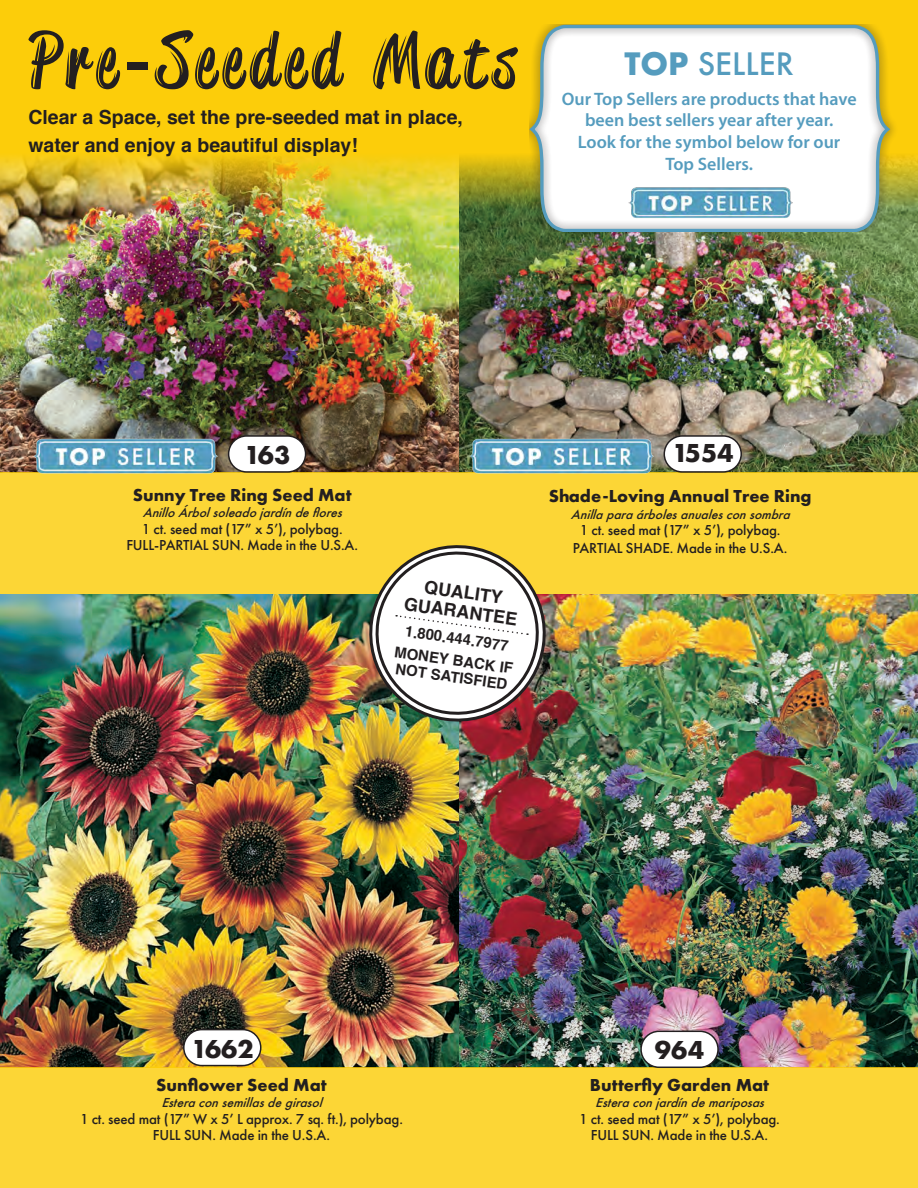
<style>
.page{position:relative;width:918px;height:1188px;background:#fff}
.page>*{position:absolute;margin:0;border:0;box-sizing:border-box;transform-origin:0 0}
.t1{font:84px "Ateeca";letter-spacing:.04em;color:#231f20}
.t2{font:500 30px "Futura";color:#559cbe}
.t3{font:700 27px "Futura PT";color:#231f20}
.t4{font:700 19.5px "Helvetica";color:#231f20}
.t5{font:600 18px/21.6px "Myriad Pro";color:#559cbe;text-align:center}
.t6{font:700 18px "Futura PT";color:#231f20}
.t7{font:700 18px "Helvetica";color:#231f20}
.t8{font:500 15px "Futura PT";letter-spacing:-.01em;color:#231f20}
.t9{font:700 15px "Helvetica";color:#231f20}
.t10{font:italic 500 12px "Futura";color:#231f20}
.s1{font-family:"Helvetica"}
.s2{font-weight:700}
</style>
<div class="page">
<img style="left:0;top:594px;width:918px;height:473px">
<img style="left:0;top:209px;width:459px;height:264px">
<img style="left:459px;top:209px;width:459px;height:264px">
<img style="left:0;top:0;width:918px;height:209px">
<div style="left:0;top:473px;width:918px;height:121px;background:#fcd636"></div>
<div style="left:0;top:1067px;width:918px;height:121px;background:#fcd636"></div>
<div style="left:229px;top:436px;width:77px;height:36px;background:#fff;border-radius:18px"></div>
<div style="left:228px;top:435px;width:78px;height:38px;border:2px solid #231f20;border-radius:18px"></div>
<div style="left:664px;top:436px;width:77px;height:36px;background:#fff;border-radius:18px"></div>
<div style="left:664px;top:435px;width:78px;height:38px;border:2px solid #231f20;border-radius:18px"></div>
<div style="left:184px;top:1030px;width:77px;height:36px;background:#fff;border-radius:18px"></div>
<div style="left:183px;top:1029px;width:79px;height:37px;border:2px solid #231f20;border-radius:18px"></div>
<div style="left:641px;top:1031px;width:77px;height:36px;background:#fff;border-radius:18px"></div>
<div style="left:640px;top:1031px;width:79px;height:37px;border:2px solid #231f20;border-radius:18px"></div>
<img style="left:27px;top:437px;width:196px;height:37px">
<img style="left:463px;top:437px;width:196px;height:37px">
<div style="left:529px;top:25px;width:369px;height:207px;background:#231f20;opacity:.75"></div>
<svg style="left:529px;top:25px;width:361px;height:207px"></svg>
<img style="left:362px;top:545px;width:191px;height:181px">
<img style="left:624px;top:185px;width:173px;height:44px">
<p class="t1" style="left:28px;top:27px;width:491px">Pre<span class="s1">-</span>Seeded Mats</p>
<p class="t4" style="left:28px;top:101px;width:436px">Clear a Space, set the pre-seeded mat in place,</p>
<p class="t4" style="left:28px;top:130px;width:331px">water and enjoy a beautiful display!</p>
<p class="t2" style="left:625px;top:43px;width:171px"><span class="s2">TOP</span> SELLER</p>
<p class="t5" style="left:562px;top:88px;width:296px">Our Top Sellers are products that have been best sellers year after year.</p>
<p class="t5" style="left:578px;top:131px;width:264px">Look for the symbol below for our</p>
<p class="t5" style="left:665px;top:152px;width:89px">Top Sellers.</p>
<p class="t3" style="left:244px;top:438px;width:48px">163</p>
<p class="t3" style="left:672px;top:435px;width:63px">1554</p>
<p class="t6" style="left:133px;top:483px;width:220px">Sunny Tree Ring Seed Mat</p>
<p class="t10" style="left:143px;top:504px;width:205px">AnilloÁrbolsoleadojardíndeflores</p>
<p class="t8" style="left:142px;top:519px;width:202px">1 ct. seed mat (17” x 5’), polybag.</p>
<p class="t8" style="left:126px;top:536px;width:233px">FULL-PARTIAL SUN. Made in the U.S.A.</p>
<p class="t7" style="left:426px;top:572px;width:81px;rotate:8deg">QUALITY</p>
<p class="t7" style="left:406px;top:589px;width:115px;rotate:8deg">GUARANTEE</p>
<p class="t9" style="left:396px;top:640px;width:121px;rotate:8deg">MONEY BACK IF</p>
<p class="t9" style="left:407px;top:619px;width:106px;rotate:8deg">1.800.444.7977</p>
<p class="t9" style="left:397px;top:657px;width:115px;rotate:8deg">NOT SATISFIED</p>
<p class="t6" style="left:549px;top:484px;width:264px">Shade-Loving Annual Tree Ring</p>
<p class="t10" style="left:571px;top:506px;width:225px">Anillaparaárbolesanualesconsombra</p>
<p class="t8" style="left:580px;top:521px;width:202px">1 ct. seed mat (17” x 5’), polybag.</p>
<p class="t8" style="left:573px;top:539px;width:216px">PARTIAL SHADE. Made in the U.S.A.</p>
<p class="t3" style="left:191px;top:1031px;width:64px">1662</p>
<p class="t3" style="left:655px;top:1033px;width:51px">964</p>
<p class="t6" style="left:156px;top:1073px;width:172px">Sunflower Seed Mat</p>
<p class="t10" style="left:161px;top:1095px;width:167px">Esteraconsemillasdegirasol</p>
<p class="t8" style="left:80px;top:1110px;width:324px">1 ct. seed mat (17” W x 5’ L approx. 7 sq. ft.), polybag.</p>
<p class="t8" style="left:153px;top:1126px;width:179px">FULL SUN. Made in the U.S.A.</p>
<p class="t6" style="left:590px;top:1073px;width:181px">Butterfly Garden Mat</p>
<p class="t10" style="left:595px;top:1095px;width:175px">Esteraconjardíndemariposas</p>
<p class="t8" style="left:579px;top:1110px;width:202px">1 ct. seed mat (17” x 5’), polybag.</p>
<p class="t8" style="left:591px;top:1126px;width:179px">FULL SUN. Made in the U.S.A.</p>
</div>
